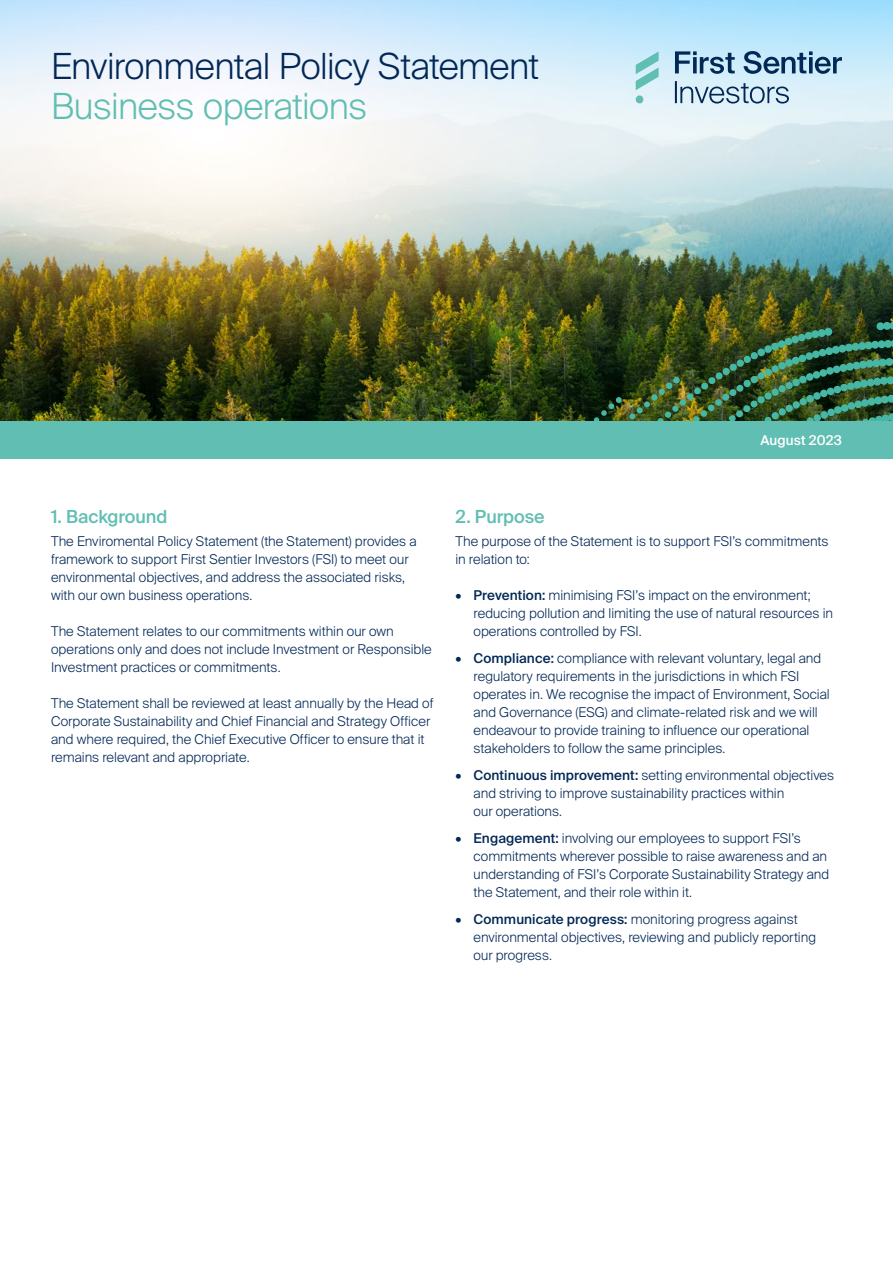
<style>
.page{position:relative;width:893px;height:1263px;background:#fff}
.page>*{position:absolute;margin:0;border:0;box-sizing:border-box;transform-origin:0 0}
.t1{font:300 36px "Suisse Intl";letter-spacing:-.015em;color:#022856}
.t2{font:300 36px "Suisse Intl";letter-spacing:-.01em;color:#60beb3}
.t3{font:500 18px "Suisse Intl";letter-spacing:-.005em;color:#60beb3}
.t4{font:300 13.5px/18px "Suisse Intl";letter-spacing:.005em;color:#022856}
.t5{font:500 13.5px "Suisse Intl";letter-spacing:.01em;color:#fff}
.s1{font-weight:500}
</style>
<div class="page">
<div style="left:0;top:421px;width:893px;height:37px;background:#60beb3"></div>
<img style="left:0;top:0;width:893px;height:421px">
<img style="left:594px;top:321px;width:299px;height:100px">
<svg style="left:675px;top:51px;width:167px;height:53px;background:#a4c0d4"></svg>
<svg style="left:636px;top:51px;width:23px;height:53px"></svg>
<h1 class="t1" style="left:51px;top:45px;width:490px">Environmental Policy Statement</h1>
<h1 class="t2" style="left:51px;top:86px;width:318px">Business operations</h1>
<p class="t5" style="left:760px;top:432px;width:83px">August 2023</p>
<h2 class="t3" style="left:51px;top:507px;width:118px">1. Background</h2>
<p class="t4" style="left:51px;top:532px;width:367px">The Enviromental Policy Statement (the Statement) provides a framework to support First Sentier Investors (FSI) to meet our environmental objectives, and address the associated risks, with our own business operations.</p>
<p class="t4" style="left:51px;top:622px;width:382px">The Statement relates to our commitments within our own operations only and does not include Investment or Responsible<br>Investment practices or commitments.</p>
<p class="t4" style="left:51px;top:694px;width:384px">The Statement shall be reviewed at least annually by the Head of Corporate Sustainability and Chief Financial and Strategy Officer and where required, the Chief Executive Officer to ensure that it remains relevant and appropriate.</p>
<h2 class="t3" style="left:455px;top:507px;width:91px">2. Purpose</h2>
<p class="t4" style="left:455px;top:532px;width:375px">The purpose of the Statement is to support FSI’s commitments in relation to:</p>
<p class="t4" style="left:473px;top:586px;width:361px;text-indent:-18px">• <span class="s1">Prevention:</span> minimising FSI’s impact on the environment; reducing pollution and limiting the use of natural resources in operations controlled by FSI.</p>
<p class="t4" style="left:473px;top:649px;width:358px;text-indent:-18px">• <span class="s1">Compliance:</span> compliance with relevant voluntary, legal and regulatory requirements in the jurisdictions in which FSI operates in. We recognise the impact of Environment, Social and Governance (ESG) and climate-related risk and we will endeavour to provide training to influence our operational stakeholders to follow the same principles.</p>
<p class="t4" style="left:473px;top:766px;width:362px;text-indent:-18px">• <span class="s1">Continuous improvement:</span> setting environmental objectives and striving to improve sustainability practices within<br>our operations.</p>
<p class="t4" style="left:473px;top:829px;width:357px;text-indent:-18px">• <span class="s1">Engagement:</span> involving our employees to support FSI’s commitments wherever possible to raise awareness and an understanding of FSI’s Corporate Sustainability Strategy and the Statement, and their role within it.</p>
<p class="t4" style="left:473px;top:910px;width:344px;text-indent:-18px">• <span class="s1">Communicate progress:</span> monitoring progress against environmental objectives, reviewing and publicly reporting our progress.</p>
</div>
